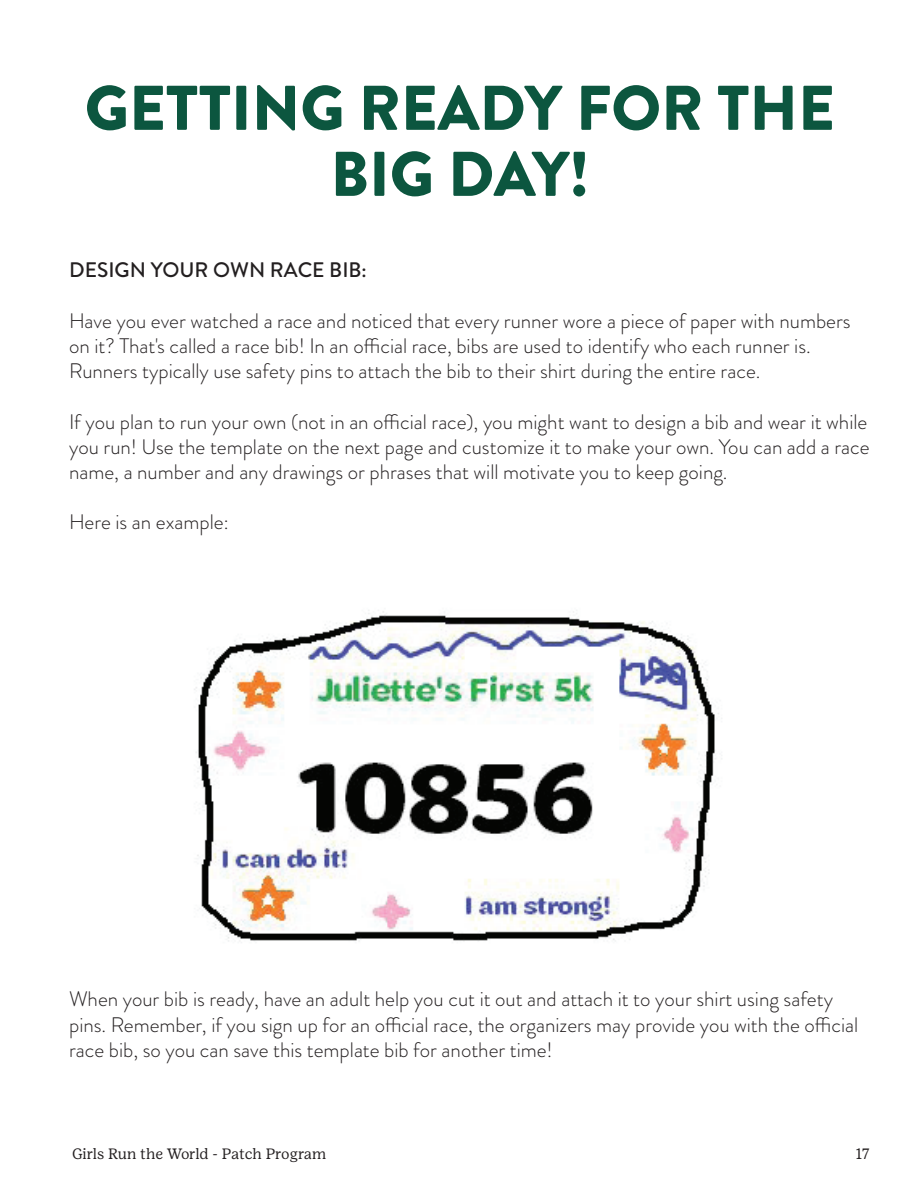
<style>
.page{position:relative;width:918px;height:1188px;background:#fff}
.page>*{position:absolute;margin:0;border:0;box-sizing:border-box;transform-origin:0 0}
.t1{font:900 63px/66px "Brandon Grotesque";color:#0c563f;text-align:center}
.t2{font:300 21px/25.2px "Brandon Grotesque";color:#231f20}
.t3{font:500 21px "Brandon Grotesque";color:#231f20}
.t4{font:15px "Girl Scout Text";letter-spacing:-.015em;color:#231f20}
</style>
<div class="page">
<img style="left:194px;top:610px;width:528px;height:333px">
<h1 class="t1" style="left:85px;top:76px;width:752px">GETTING READY FOR THE<br>BIG DAY!</h1>
<p class="t3" style="left:69px;top:256px;width:299px">DESIGN YOUR OWN RACE BIB:</p>
<p class="t2" style="left:69px;top:308px;width:783px">Have you ever watched a race and noticed that every runner wore a piece of paper with numbers on it? That's called a race bib! In an official race, bibs are used to identify who each runner is.<br>Runners typically use safety pins to attach the bib to their shirt during the entire race.</p>
<p class="t2" style="left:69px;top:409px;width:802px;text-align:justify">If you plan to run your own (not in an official race), you might want to design a bib and wear it while you run! Use the template on the next page and customize it to make your own. You can add a race name, a number and any drawings or phrases that will motivate you to keep going.</p>
<p class="t2" style="left:69px;top:510px;width:162px">Here is an example:</p>
<p class="t2" style="left:69px;top:987px;width:791px">When your bib is ready, have an adult help you cut it out and attach it to your shirt using safety pins. Remember, if you sign up for an official race, the organizers may provide you with the official race bib, so you can save this template bib for another time!</p>
<p class="t4" style="left:72px;top:1145px;width:256px">Girls Run the World - Patch Program</p>
<p class="t4" style="left:856px;top:1145px;width:16px">17</p>
</div>
